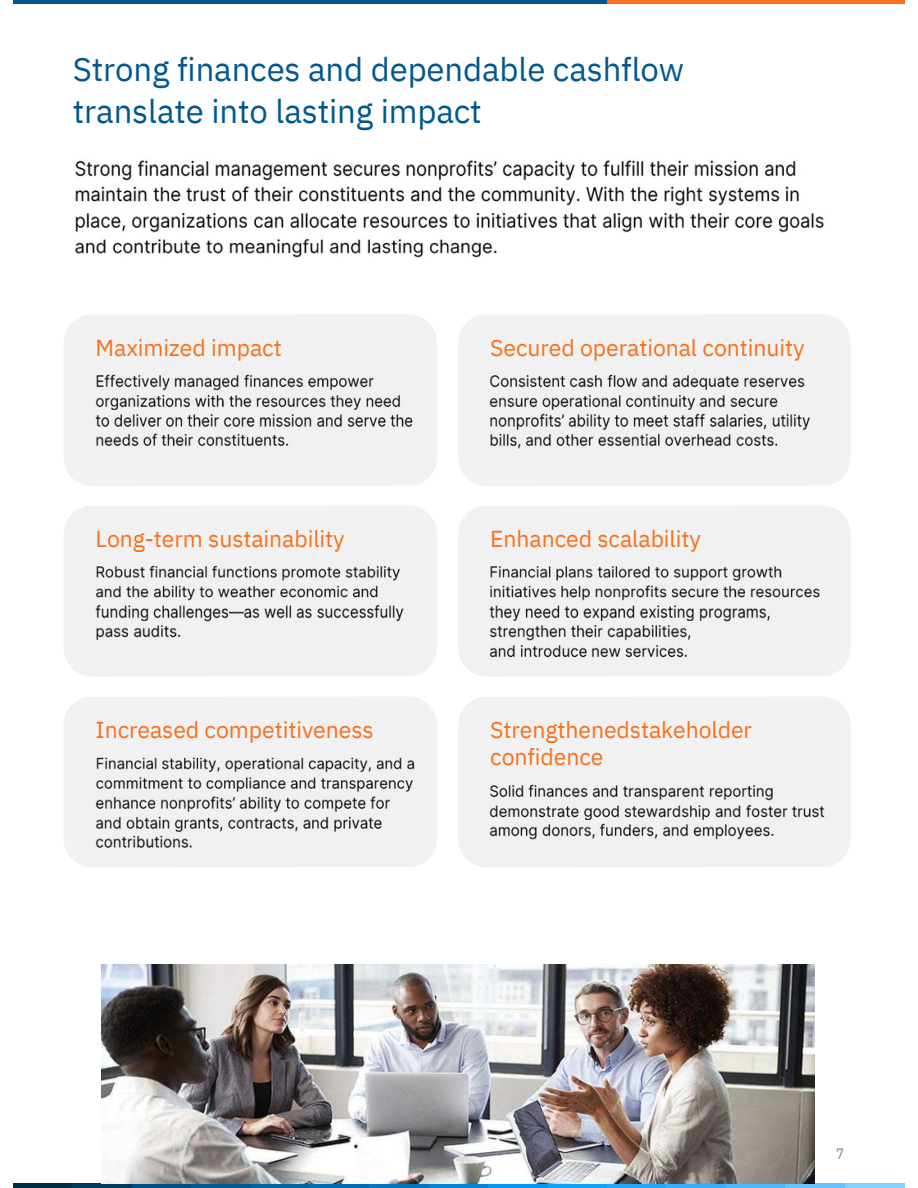
<style>
.page{position:relative;width:918px;height:1188px;background:#fff}
.page>*{position:absolute;margin:0;border:0;box-sizing:border-box;transform-origin:0 0}
.t1{font:33px/41.7px "IBM Plex Sans";letter-spacing:-.005em;color:#00588e}
.t2{font:23.1px/27px "IBM Plex Sans";letter-spacing:-.005em;color:#f8701c}
.t3{font:15px "IBM Plex Sans Cond";color:#888}
</style>
<div class="page">
<div style="left:13px;top:1183px;width:60px;height:5px;background:#002c46"></div>
<div style="left:73px;top:1183px;width:59px;height:5px;background:#00395c"></div>
<div style="left:132px;top:1183px;width:60px;height:5px;background:#004e7d"></div>
<div style="left:192px;top:1183px;width:59px;height:5px;background:#005a92"></div>
<div style="left:251px;top:1183px;width:59px;height:5px;background:#0066a3"></div>
<div style="left:310px;top:1183px;width:60px;height:5px;background:#006eb4"></div>
<div style="left:370px;top:1183px;width:59px;height:5px;background:#0079c4"></div>
<div style="left:429px;top:1183px;width:60px;height:5px;background:#0086da"></div>
<div style="left:489px;top:1183px;width:59px;height:5px;background:#0097f6"></div>
<div style="left:548px;top:1183px;width:59px;height:5px;background:#0da2ff"></div>
<div style="left:607px;top:1183px;width:60px;height:5px;background:#20aaff"></div>
<div style="left:667px;top:1183px;width:59px;height:5px;background:#33b0ff"></div>
<div style="left:726px;top:1183px;width:60px;height:5px;background:#4ab9ff"></div>
<div style="left:786px;top:1183px;width:59px;height:5px;background:#64c4ff"></div>
<div style="left:845px;top:1183px;width:59px;height:5px;background:#85d1ff"></div>
<img style="left:102px;top:964px;width:713px;height:220px">
<img style="left:75px;top:160px;width:721px;height:20px">
<img style="left:75px;top:186px;width:725px;height:19px">
<img style="left:75px;top:212px;width:749px;height:20px">
<img style="left:75px;top:239px;width:422px;height:19px">
<div style="left:64px;top:314px;width:373px;height:172px;background:#f1f1f1"></div>
<img style="left:95px;top:372px;width:290px;height:19px">
<div style="left:64px;top:506px;width:373px;height:170px;background:#f1f1f1"></div>
<div style="left:64px;top:697px;width:373px;height:170px;background:#f1f1f1"></div>
<div style="left:458px;top:314px;width:392px;height:172px;background:#f1f1f1"></div>
<div style="left:458px;top:506px;width:393px;height:170px;background:#f1f1f1"></div>
<div style="left:458px;top:697px;width:392px;height:170px;background:#f1f1f1"></div>
<img style="left:95px;top:391px;width:317px;height:19px">
<img style="left:95px;top:411px;width:330px;height:19px">
<img style="left:95px;top:431px;width:201px;height:19px">
<img style="left:95px;top:563px;width:316px;height:38px">
<img style="left:95px;top:602px;width:320px;height:19px">
<img style="left:95px;top:622px;width:93px;height:19px">
<img style="left:95px;top:754px;width:331px;height:38px">
<img style="left:95px;top:793px;width:306px;height:20px">
<img style="left:95px;top:813px;width:298px;height:19px">
<img style="left:95px;top:833px;width:105px;height:19px">
<img style="left:490px;top:372px;width:326px;height:19px">
<img style="left:490px;top:391px;width:299px;height:19px">
<img style="left:490px;top:411px;width:331px;height:19px">
<img style="left:490px;top:431px;width:296px;height:19px">
<img style="left:490px;top:563px;width:342px;height:38px">
<img style="left:490px;top:602px;width:292px;height:19px">
<img style="left:490px;top:622px;width:212px;height:19px">
<img style="left:490px;top:641px;width:206px;height:19px">
<img style="left:490px;top:782px;width:346px;height:39px">
<img style="left:490px;top:821px;width:292px;height:19px">
<hr style="left:14px;top:0;width:594px;height:3px;background:#00588e">
<hr style="left:608px;top:0;width:296px;height:3px;background:#f8701c">
<p class="t1" style="left:73px;top:48px;width:613px">Strong finances and dependable cashflow translate into lasting impact</p>
<p class="t2" style="left:96px;top:334px;width:188px">Maximized impact</p>
<p class="t2" style="left:490px;top:334px;width:316px">Secured operational continuity</p>
<p class="t2" style="left:96px;top:525px;width:251px">Long-term sustainability</p>
<p class="t2" style="left:490px;top:525px;width:212px">Enhanced scalability</p>
<p class="t2" style="left:96px;top:716px;width:280px">Increased competitiveness</p>
<p class="t2" style="left:490px;top:716px;width:263px">Strengthenedstakeholder confidence</p>
<p class="t3" style="left:836px;top:1143px;width:10px">7</p>
</div>
